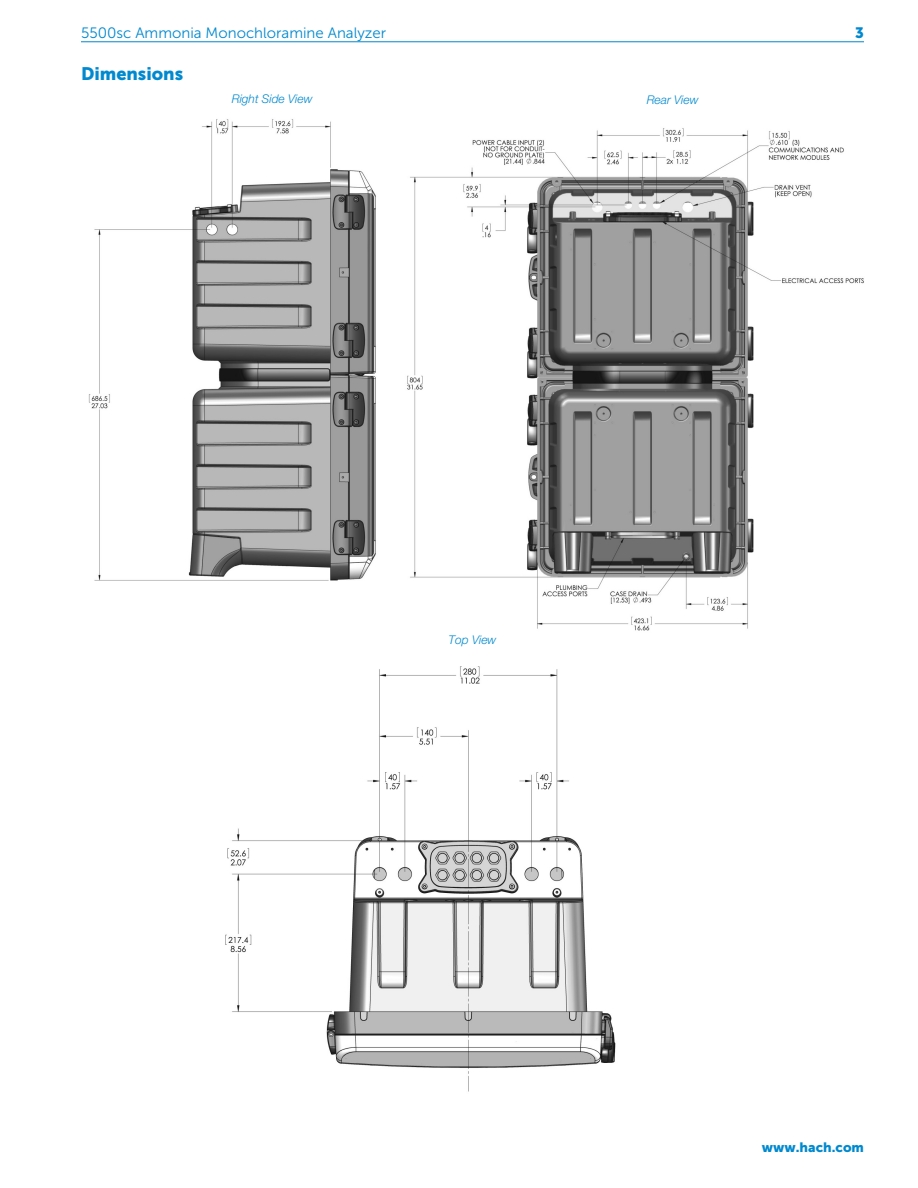
<style>
.page{position:relative;width:918px;height:1188px;background:#fff}
.page>*{position:absolute;margin:0;border:0;box-sizing:border-box;transform-origin:0 0}
.Head_2{font:18px "Museo Sans 900";color:#0089cf}
.Head_3{font:15px "Museo Sans 300";color:#0089cf}
.Head_3-2{font:15px "Museo Sans 900";color:#0089cf}
.Text_1_Color{font:13.5px "Museo Sans 900";color:#0089cf}
.t1{font:italic 300 12px "Helvetica Neue LTW1 G";color:#0089cf}
</style>
<div class="page">
<img style="left:407px;top:128px;width:457px;height:503px">
<img style="left:88px;top:119px;width:288px;height:462px">
<hr style="left:81px;top:41px;width:783px;height:1px;background:#0089cf">
<img style="left:225px;top:666px;width:391px;height:426px">
<p class="Head_3" style="left:81px;top:25px;width:307px">5500sc Ammonia Monochloramine Analyzer</p>
<p class="Head_3-2" style="left:855px;top:24px;width:10px">3</p>
<p class="Head_2" style="left:81px;top:64px;width:104px">Dimensions</p>
<p class="t1" style="left:232px;top:91px;width:82px">Right Side View</p>
<p class="t1" style="left:647px;top:92px;width:53px">Rear View</p>
<p class="t1" style="left:448px;top:632px;width:50px">Top View</p>
<p class="Text_1_Color" style="left:762px;top:1140px;width:104px">www.hach.com</p>
</div>
